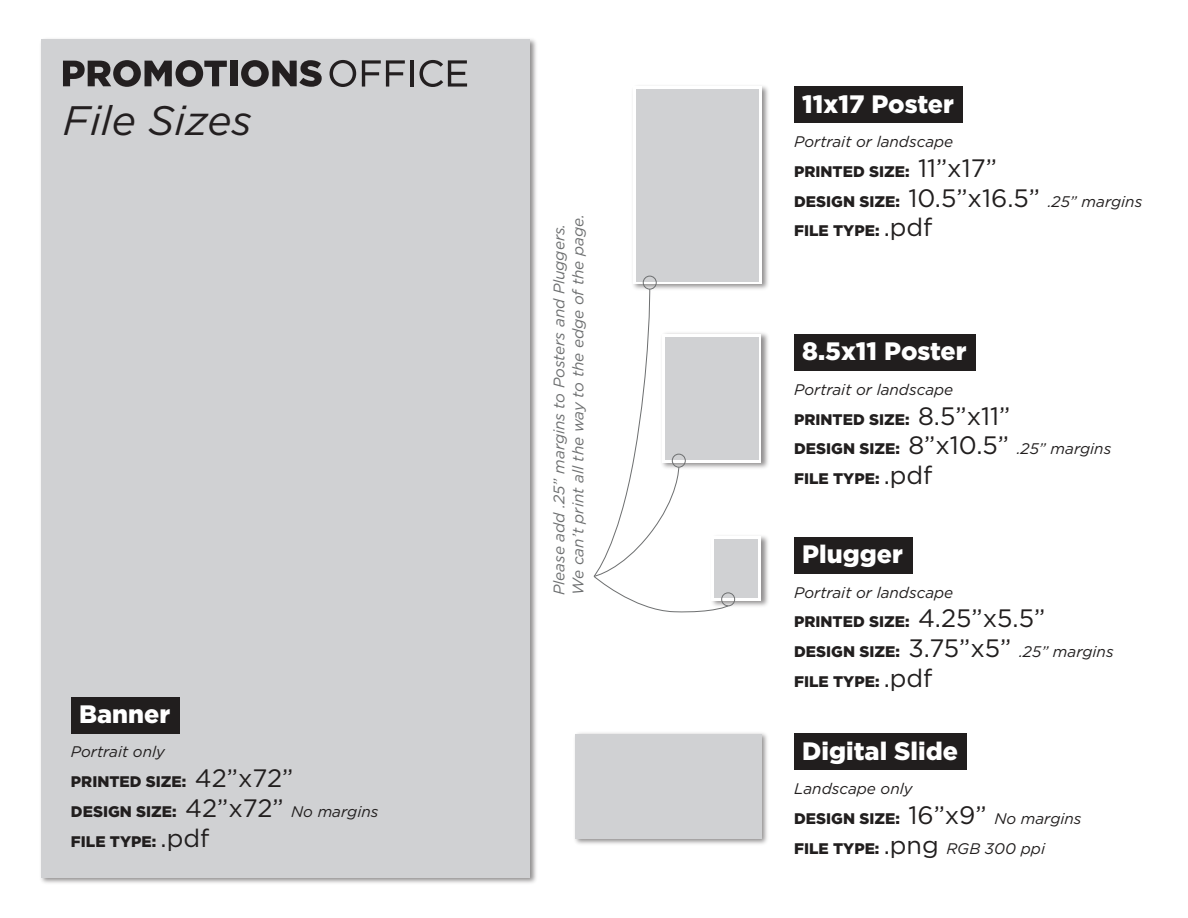
<style>
.page{position:relative;width:1188px;height:918px;background:#fff}
.page>*{position:absolute;margin:0;border:0;box-sizing:border-box;transform-origin:0 0}
.t1{font:italic 41.1px "Gotham";color:#231f20}
.t2{font:900 25.2px "Gotham";color:#fff}
.t3{font:900 15.3px/29.7px "Gotham";color:#211e1e}
.t4{font:italic 15.3px "Gotham";color:#211e1e}
.t5{font:italic 15.3px/19.2px "Gotham";color:#6d6f70}
.s1{font-weight:400;font-size:25.2px}
.s2{font-weight:400;font-style:italic}
</style>
<div class="page">
<div style="left:41px;top:40px;width:489px;height:838px;background:#d0d1d3"></div>
<img style="left:729px;top:536px;width:39px;height:71px">
<div style="left:712px;top:537px;width:49px;height:64px;background:#fff"></div>
<div style="left:715px;top:540px;width:43px;height:58px;background:#d0d1d3"></div>
<img style="left:575px;top:733px;width:192px;height:111px">
<div style="left:575px;top:734px;width:186px;height:104px;background:#d0d1d3"></div>
<img style="left:633px;top:86px;width:135px;height:203px">
<div style="left:633px;top:86px;width:128px;height:198px;background:linear-gradient(to right,#fff,#fff)"></div>
<div style="left:636px;top:89px;width:122px;height:192px;background:#d0d1d3"></div>
<img style="left:729px;top:333px;width:39px;height:135px">
<svg style="left:729px;top:334px;width:32px;height:128px"></svg>
<div style="left:665px;top:337px;width:93px;height:122px;background:#d0d1d3"></div>
<div style="left:794px;top:86px;width:168px;height:37px;background:#211e1e"></div>
<div style="left:71px;top:697px;width:108px;height:36px;background:#211e1e"></div>
<div style="left:794px;top:537px;width:119px;height:37px;background:#211e1e"></div>
<div style="left:794px;top:334px;width:182px;height:37px;background:#211e1e"></div>
<div style="left:794px;top:734px;width:173px;height:36px;background:#211e1e"></div>
<svg style="left:63px;top:60px;width:164px;height:27px"></svg>
<div style="left:230px;top:61px;width:7px;height:25px;background:#231f20"></div>
<svg style="left:241px;top:60px;width:81px;height:27px"></svg>
<svg style="left:330px;top:60px;width:26px;height:27px"></svg>
<svg style="left:362px;top:60px;width:43px;height:27px"></svg>
<hr style="left:410px;top:60px;width:4px;height:27px;background:#231f20">
<svg style="left:420px;top:60px;width:47px;height:27px"></svg>
<svg style="left:593px;top:288px;width:136px;height:325px"></svg>
<div style="left:643px;top:276px;width:14px;height:13px;border:1px solid #6d6f70;border-radius:50%"></div>
<div style="left:672px;top:454px;width:14px;height:14px;border:1px solid #6d6f70;border-radius:50%"></div>
<div style="left:721px;top:592px;width:14px;height:14px;border:1px solid #6d6f70;border-radius:50%"></div>
<h1 class="t1" style="left:63px;top:95px;width:191px">File Sizes</h1>
<h2 class="t2" style="left:79px;top:697px;width:93px">Banner</h2>
<p class="t4" style="left:71px;top:742px;width:95px">Portrait only</p>
<p class="t3" style="left:71px;top:767px;width:224px">PRINTED SIZE: <span class="s1">42”x72”</span></p>
<p class="t3" style="left:71px;top:797px;width:309px">DESIGN SIZE: <span class="s1">42”x72”</span> <span class="s2">No margins</span></p>
<p class="t3" style="left:71px;top:826px;width:140px">FILE TYPE: <span class="s1">.pdf</span></p>
<p class="t5" style="left:549px;top:595px;width:382px;rotate:-90deg">Please add .25” margins to Posters and Pluggers.<br>We can’t print all the way to the edge of the page.</p>
<h2 class="t2" style="left:802px;top:86px;width:153px">11x17 Poster</h2>
<p class="t4" style="left:794px;top:132px;width:161px">Portrait or landscape</p>
<p class="t3" style="left:794px;top:157px;width:204px">PRINTED SIZE: <span class="s1">11”x17”</span></p>
<p class="t3" style="left:794px;top:186px;width:350px">DESIGN SIZE: <span class="s1">10.5”x16.5”</span> <span class="s2">.25” margins</span></p>
<p class="t3" style="left:794px;top:216px;width:140px">FILE TYPE: <span class="s1">.pdf</span></p>
<h2 class="t2" style="left:802px;top:334px;width:166px">8.5x11 Poster</h2>
<p class="t4" style="left:794px;top:380px;width:161px">Portrait or landscape</p>
<p class="t3" style="left:794px;top:404px;width:218px">PRINTED SIZE: <span class="s1">8.5”x11”</span></p>
<p class="t3" style="left:794px;top:434px;width:319px">DESIGN SIZE: <span class="s1">8”x10.5”</span> <span class="s2">.25” margins</span></p>
<p class="t3" style="left:794px;top:464px;width:140px">FILE TYPE: <span class="s1">.pdf</span></p>
<h2 class="t2" style="left:802px;top:537px;width:102px">Plugger</h2>
<p class="t4" style="left:794px;top:582px;width:161px">Portrait or landscape</p>
<p class="t3" style="left:794px;top:607px;width:253px">PRINTED SIZE: <span class="s1">4.25”x5.5”</span></p>
<p class="t3" style="left:794px;top:637px;width:321px">DESIGN SIZE: <span class="s1">3.75”x5”</span> <span class="s2">.25” margins</span></p>
<p class="t3" style="left:794px;top:667px;width:140px">FILE TYPE: <span class="s1">.pdf</span></p>
<h2 class="t2" style="left:802px;top:733px;width:157px">Digital Slide</h2>
<p class="t4" style="left:794px;top:779px;width:120px">Landscape only</p>
<p class="t3" style="left:794px;top:804px;width:289px">DESIGN SIZE: <span class="s1">16”x9”</span> <span class="s2">No margins<br></span>FILE TYPE: <span class="s1">.png</span> <span class="s2">RGB 300 ppi</span></p>
</div>
